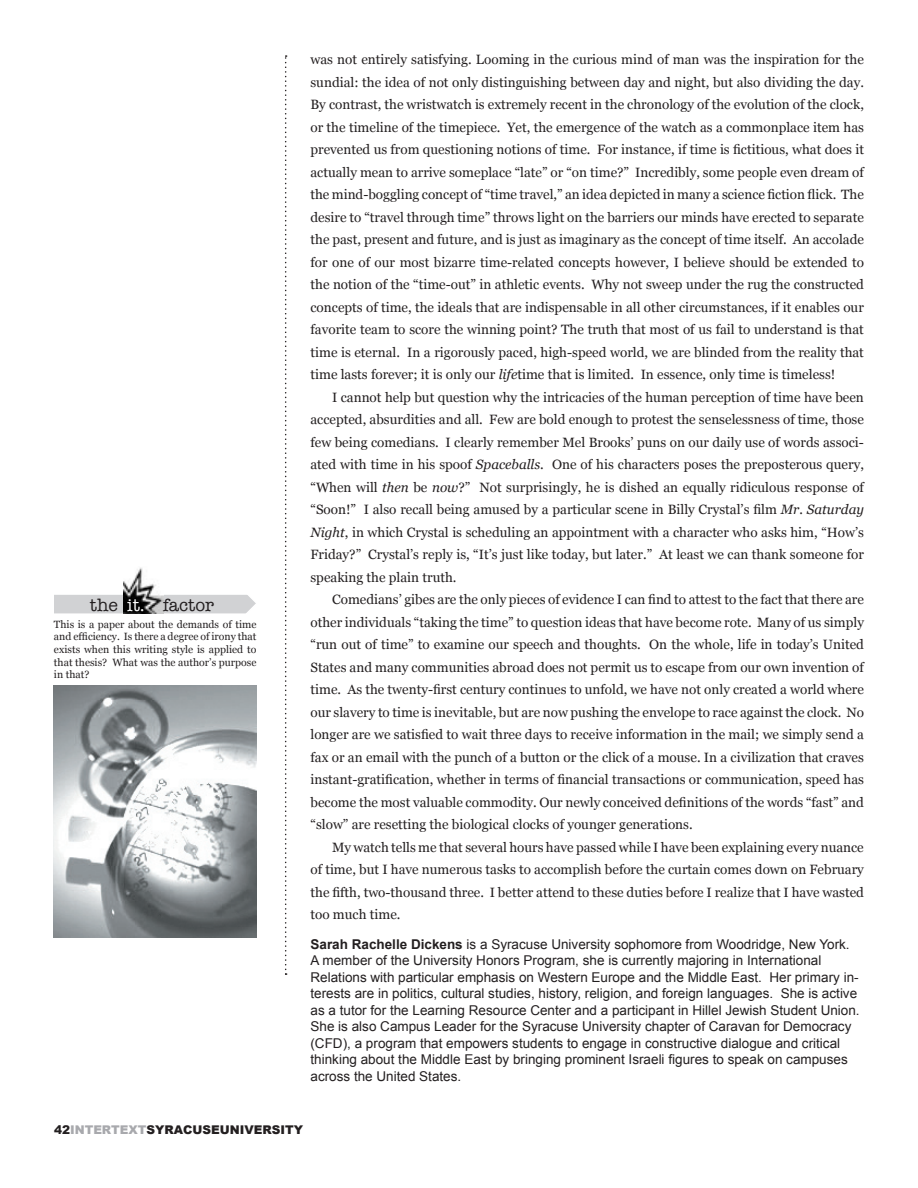
<style>
.page{position:relative;width:918px;height:1188px;background:#fff}
.page>*{position:absolute;margin:0;border:0;box-sizing:border-box;transform-origin:0 0}
.t1{font:18px "American Typewriter";color:#231f20}
.t2{font:13.5px/22.5px "Georgia";color:#231f20;text-align:justify}
.t3{font:13.5px/16.5px "Arial";color:#231f20}
.t4{font:900 12px "Arial";color:#231f20}
.t5{font:10.5px/12.6px "Georgia";color:#231f20;text-align:justify}
.s1{color:#fff}
.s2{font-style:italic}
.s3{font-weight:700}
.s4{color:#a8a9ad}
</style>
<div class="page">
<svg style="left:285px;top:55px;width:2px;height:920px"></svg>
<div style="left:55px;top:596px;width:201px;height:17px;background:#d1d2d4"></div>
<div style="left:54px;top:595px;width:202px;height:18px;border:2px solid #d1d2d4"></div>
<svg style="left:243px;top:595px;width:13px;height:19px"></svg>
<img style="left:123px;top:567px;width:41px;height:46px">
<img style="left:54px;top:685px;width:202px;height:252px">
<h1 class="t1" style="left:90px;top:595px;width:126px">the <span class="s1">it.</span> factor</h1>
<p class="t5" style="left:54px;top:618px;width:204px">This is a paper about the demands of time and efficiency. Is there a degree of irony that exists when this writing style is applied to that thesis? What was the author’s purpose in that?</p>
<p class="t2" style="left:310px;top:48px;width:555px">was not entirely satisfying. Looming in the curious mind of man was the inspiration for the sundial: the idea of not only distinguishing between day and night, but also dividing the day.<br>By contrast, the wristwatch is extremely recent in the chronology of the evolution of the clock, or the timeline of the timepiece. Yet, the emergence of the watch as a commonplace item has prevented us from questioning notions of time. For instance, if time is fictitious, what does it actually mean to arrive someplace “late” or “on time?” Incredibly, some people even dream of the mind-boggling concept of “time travel,” an idea depicted in many a science fiction flick. The desire to “travel through time” throws light on the barriers our minds have erected to separate the past, present and future, and is just as imaginary as the concept of time itself. An accolade for one of our most bizarre time-related concepts however, I believe should be extended to the notion of the “time-out” in athletic events. Why not sweep under the rug the constructed concepts of time, the ideals that are indispensable in all other circumstances, if it enables our favorite team to score the winning point? The truth that most of us fail to understand is that time is eternal. In a rigorously paced, high-speed world, we are blinded from the reality that time lasts forever; it is only our <span class="s2">life</span>time that is limited. In essence, only time is timeless!</p>
<p class="t2" style="left:310px;top:386px;width:555px;text-indent:22px">I cannot help but question why the intricacies of the human perception of time have been accepted, absurdities and all. Few are bold enough to protest the senselessness of time, those few being comedians. I clearly remember Mel Brooks’ puns on our daily use of words associ&shy;ated with time in his spoof <span class="s2">Spaceballs</span>. One of his characters poses the preposterous query, “When will <span class="s2">then</span> be <span class="s2">now</span>?” Not surprisingly, he is dished an equally ridiculous response of “Soon!” I also recall being amused by a particular scene in Billy Crystal’s film <span class="s2">Mr. Saturday Night</span>, in which Crystal is scheduling an appointment with a character who asks him, “How’s Friday?” Crystal’s reply is, “It’s just like today, but later.” At least we can thank someone for speaking the plain truth.</p>
<p class="t2" style="left:310px;top:588px;width:555px;text-indent:22px">Comedians’ gibes are the only pieces of evidence I can find to attest to the fact that there are other individuals “taking the time” to question ideas that have become rote. Many of us simply “run out of time” to examine our speech and thoughts. On the whole, life in today’s United States and many communities abroad does not permit us to escape from our own invention of time. As the twenty-first century continues to unfold, we have not only created a world where our slavery to time is inevitable, but are now pushing the envelope to race against the clock. No longer are we satisfied to wait three days to receive information in the mail; we simply send a fax or an email with the punch of a button or the click of a mouse. In a civilization that craves instant-gratification, whether in terms of financial transactions or communication, speed has become the most valuable commodity. Our newly conceived definitions of the words “fast” and “slow” are resetting the biological clocks of younger generations.</p>
<p class="t2" style="left:310px;top:836px;width:555px;text-indent:22px">My watch tells me that several hours have passed while I have been explaining every nuance of time, but I have numerous tasks to accomplish before the curtain comes down on February the fifth, two-thousand three. I better attend to these duties before I realize that I have wasted too much time.</p>
<p class="t3" style="left:310px;top:936px;width:551px"><span class="s3">Sarah Rachelle Dickens</span> is a Syracuse University sophomore from Woodridge, New York.<br>A member of the University Honors Program, she is currently majoring in International Relations with particular emphasis on Western Europe and the Middle East. Her primary in&shy;terests are in politics, cultural studies, history, religion, and foreign languages. She is active as a tutor for the Learning Resource Center and a participant in Hillel Jewish Student Union.<br>She is also Campus Leader for the Syracuse University chapter of Caravan for Democracy (CFD), a program that empowers students to engage in constructive dialogue and critical thinking about the Middle East by bringing prominent Israeli figures to speak on campuses across the United States.</p>
<p class="t4" style="left:54px;top:1123px;width:251px">42<span class="s4">INTERTEXT</span>SYRACUSEUNIVERSITY</p>
</div>
